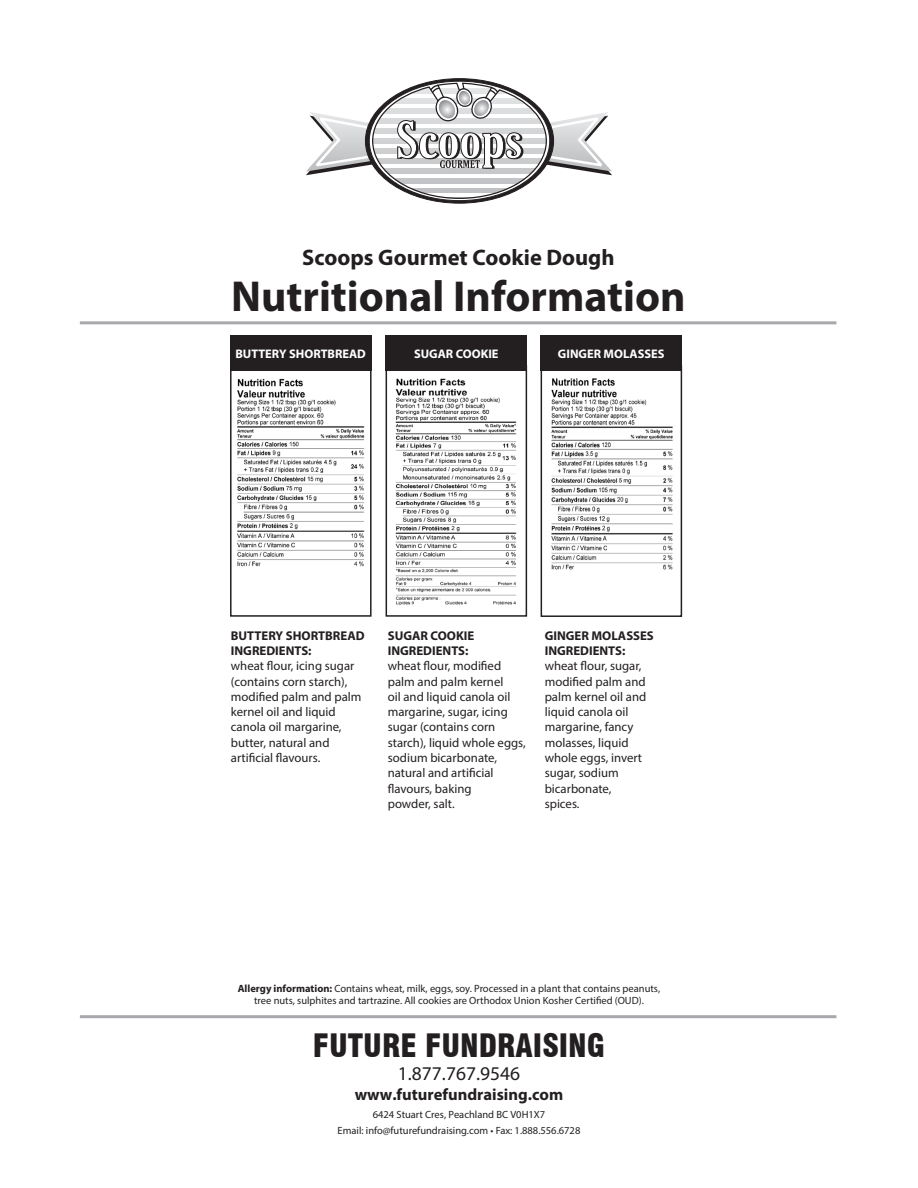
<style>
.page{position:relative;width:918px;height:1188px;background:#fff}
.page>*{position:absolute;margin:0;border:0;box-sizing:border-box;transform-origin:0 0}
.Subhead{font:700 43.5px "Myriad Pro";color:#231f20}
.Subhead-2{font:900 condensed 31.5px "Swiss 721 BT";color:#231f20}
.Subhead-3{font:700 22.5px "Myriad Pro";color:#231f20}
.Subhead-4{font:19.5px "Myriad Pro";color:#231f20}
.Subhead-5{font:700 16.5px "Myriad Pro";color:#231f20}
.t1{font:12.75px/15.3px "Myriad Pro";color:#231f20}
.t2{font:700 12.45px "Myriad Pro";color:#fff}
.Subhead-6{font:10.5px/16.4px "Myriad Pro";color:#231f20;text-align:center}
.s1{font-weight:700}
</style>
<div class="page">
<div style="left:230px;top:335px;width:141px;height:36px;background:#231f20"></div>
<div style="left:386px;top:335px;width:141px;height:36px;background:#231f20"></div>
<svg style="left:306px;top:82px;width:306px;height:118px"></svg>
<hr style="left:80px;top:1015px;width:756px;height:3px;background:#a8a9ad">
<div style="left:541px;top:335px;width:141px;height:36px;background:#231f20"></div>
<img style="left:237px;top:379px;width:128px;height:188px">
<div style="left:230px;top:365px;width:142px;height:252px;border:2px solid #231f20"></div>
<img style="left:395px;top:378px;width:122px;height:228px">
<div style="left:386px;top:365px;width:141px;height:252px;border:2px solid #231f20"></div>
<img style="left:551px;top:378px;width:122px;height:192px">
<div style="left:541px;top:365px;width:141px;height:252px;border:2px solid #231f20"></div>
<hr style="left:80px;top:321px;width:756px;height:3px;background:#a8a9ad">
<p class="Subhead-3" style="left:302px;top:243px;width:314px">Scoops Gourmet Cookie Dough</p>
<p class="Subhead" style="left:231px;top:268px;width:456px">Nutritional Information</p>
<p class="t2" style="left:235px;top:345px;width:132px">BUTTERY SHORTBREAD</p>
<p class="t2" style="left:414px;top:345px;width:86px">SUGAR COOKIE</p>
<p class="t2" style="left:558px;top:346px;width:108px">GINGER MOLASSES</p>
<p class="t1" style="left:231px;top:628px;width:135px"><span class="s1">BUTTERY SHORTBREAD<br>INGREDIENTS:<br></span>wheat flour, icing sugar (contains corn starch), modified palm and palm kernel oil and liquid canola oil margarine, butter, natural and artificial flavours.</p>
<p class="t1" style="left:388px;top:628px;width:140px"><span class="s1">SUGAR COOKIE<br>INGREDIENTS:<br></span>wheat flour, modified palm and palm kernel<br>oil and liquid canola oil margarine, sugar, icing sugar (contains corn starch), liquid whole eggs, sodium bicarbonate, natural and artificial flavours, baking<br>powder, salt.</p>
<p class="t1" style="left:545px;top:628px;width:111px"><span class="s1">GINGER MOLASSES<br>INGREDIENTS: </span>wheat flour, sugar, modified palm and palm kernel oil and liquid canola oil margarine, fancy molasses, liquid whole eggs, invert sugar, sodium bicarbonate,<br>spices.</p>
<p class="Subhead-6" style="left:238px;top:982px;width:424px;line-height:12.6px"><span class="s1">Allergy information:</span> Contains wheat, milk, eggs, soy. Processed in a plant that contains peanuts, tree nuts, sulphites and tartrazine. All cookies are Orthodox Union Kosher Certified (OUD).</p>
<p class="Subhead-2" style="left:313px;top:1026px;width:294px">FUTURE FUNDRAISING</p>
<p class="Subhead-4" style="left:398px;top:1061px;width:124px">1.877.767.9546</p>
<p class="Subhead-5" style="left:355px;top:1083px;width:210px">www.futurefundraising.com</p>
<p class="Subhead-6" style="left:338px;top:1106px;width:244px">6424 Stuart Cres, Peachland BC V0H1X7<br>Email: info@futurefundraising.com • Fax: 1.888.556.6728</p>
</div>
